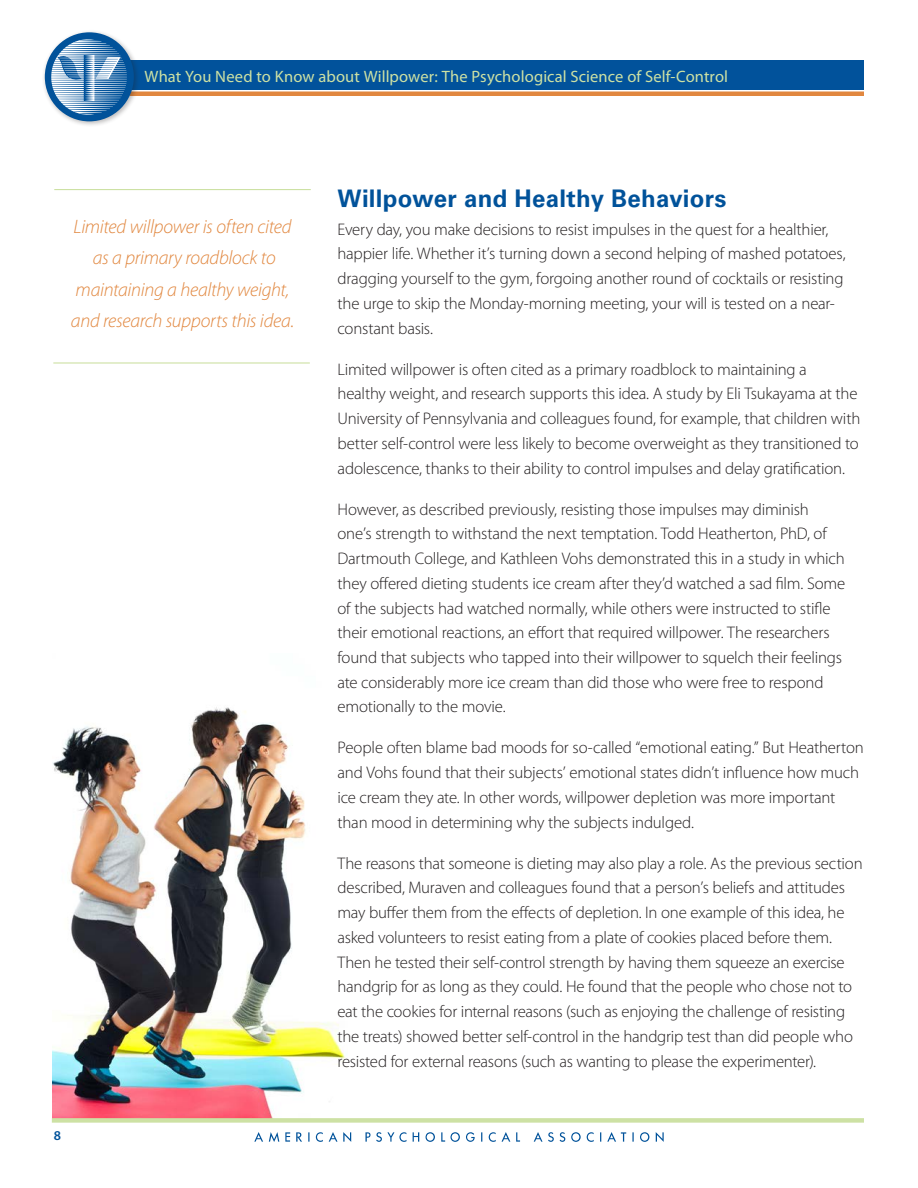
<style>
.page{position:relative;width:918px;height:1188px;background:#fff}
.page>*{position:absolute;margin:0;border:0;box-sizing:border-box;transform-origin:0 0}
.section_headline{font:700 24.3px "Univers LT Std";letter-spacing:.015em;color:#01529a}
.pull_out{font:italic 300 19.5px/31.5px "Myriad Pro";letter-spacing:-.015em;color:#e1873f;text-align:center}
.body_copy{font:300 16.8px/24.8px "Myriad Pro";letter-spacing:-.01em;color:#231f20}
.t1{font:16.5px "Myriad Pro";letter-spacing:.01em;color:#cde1a4}
.t2{font:600 13.5px "Myriad Pro";color:#01529a}
</style>
<div class="page">
<hr style="left:130px;top:92px;width:734px;height:4px;background:#e1873f">
<div style="left:82px;top:60px;width:782px;height:30px;background:#01529b"></div>
<div style="left:42px;top:29px;width:98px;height:98px;background:#231f20;opacity:.3"></div>
<div style="left:45px;top:32px;width:89px;height:89px;background:#01529a;border-radius:50%"></div>
<svg style="left:51px;top:39px;width:76px;height:76px"></svg>
<svg style="left:254px;top:1132px;width:410px;height:10px"></svg>
<img style="left:53px;top:707px;width:293px;height:411px">
<hr style="left:54px;top:189px;width:257px;height:1px;background:#cde1a4">
<hr style="left:53px;top:362px;width:257px;height:2px;background:#cde1a4">
<div style="left:52px;top:1118px;width:812px;height:5px;background:#cde1a4"></div>
<p class="t1" style="left:145px;top:66px;width:585px">What You Need to Know about Willpower: The Psychological Science of Self-Control</p>
<p class="pull_out" style="left:71px;top:210px;width:225px">Limited willpower is often cited as a primary roadblock to maintaining a healthy weight, and research supports this idea.</p>
<p class="t2" style="left:54px;top:1127px;width:9px">8</p>
<p class="section_headline" style="left:338px;top:184px;width:391px">Willpower and Healthy Behaviors</p>
<p class="body_copy" style="left:338px;top:217px;width:510px">Every day, you make decisions to resist impulses in the quest for a healthier, happier life. Whether it’s turning down a second helping of mashed potatoes, dragging yourself to the gym, forgoing another round of cocktails or resisting the urge to skip the Monday-morning meeting, your will is tested on a near&shy;constant basis.</p>
<p class="body_copy" style="left:338px;top:356px;width:524px">Limited willpower is often cited as a primary roadblock to maintaining a<br>healthy weight, and research supports this idea. A study by Eli Tsukayama at the University of Pennsylvania and colleagues found, for example, that children with better self-control were less likely to become overweight as they transitioned to adolescence, thanks to their ability to control impulses and delay gratification.</p>
<p class="body_copy" style="left:338px;top:496px;width:509px">However, as described previously, resisting those impulses may diminish one’s strength to withstand the next temptation. Todd Heatherton, PhD, of Dartmouth College, and Kathleen Vohs demonstrated this in a study in which they offered dieting students ice cream after they’d watched a sad film. Some of the subjects had watched normally, while others were instructed to stifle their emotional reactions, an effort that required willpower. The researchers found that subjects who tapped into their willpower to squelch their feelings ate considerably more ice cream than did those who were free to respond emotionally to the movie.</p>
<p class="body_copy" style="left:338px;top:735px;width:528px">People often blame bad moods for so-called “emotional eating.” But Heatherton and Vohs found that their subjects’ emotional states didn’t influence how much ice cream they ate. In other words, willpower depletion was more important than mood in determining why the subjects indulged.</p>
<p class="body_copy" style="left:338px;top:851px;width:527px">The reasons that someone is dieting may also play a role. As the previous section described, Muraven and colleagues found that a person’s beliefs and attitudes may buffer them from the effects of depletion. In one example of this idea, he asked volunteers to resist eating from a plate of cookies placed before them.<br>Then he tested their self-control strength by having them squeeze an exercise handgrip for as long as they could. He found that the people who chose not to eat the cookies for internal reasons (such as enjoying the challenge of resisting the treats) showed better self-control in the handgrip test than did people who resisted for external reasons (such as wanting to please the experimenter).</p>
</div>
